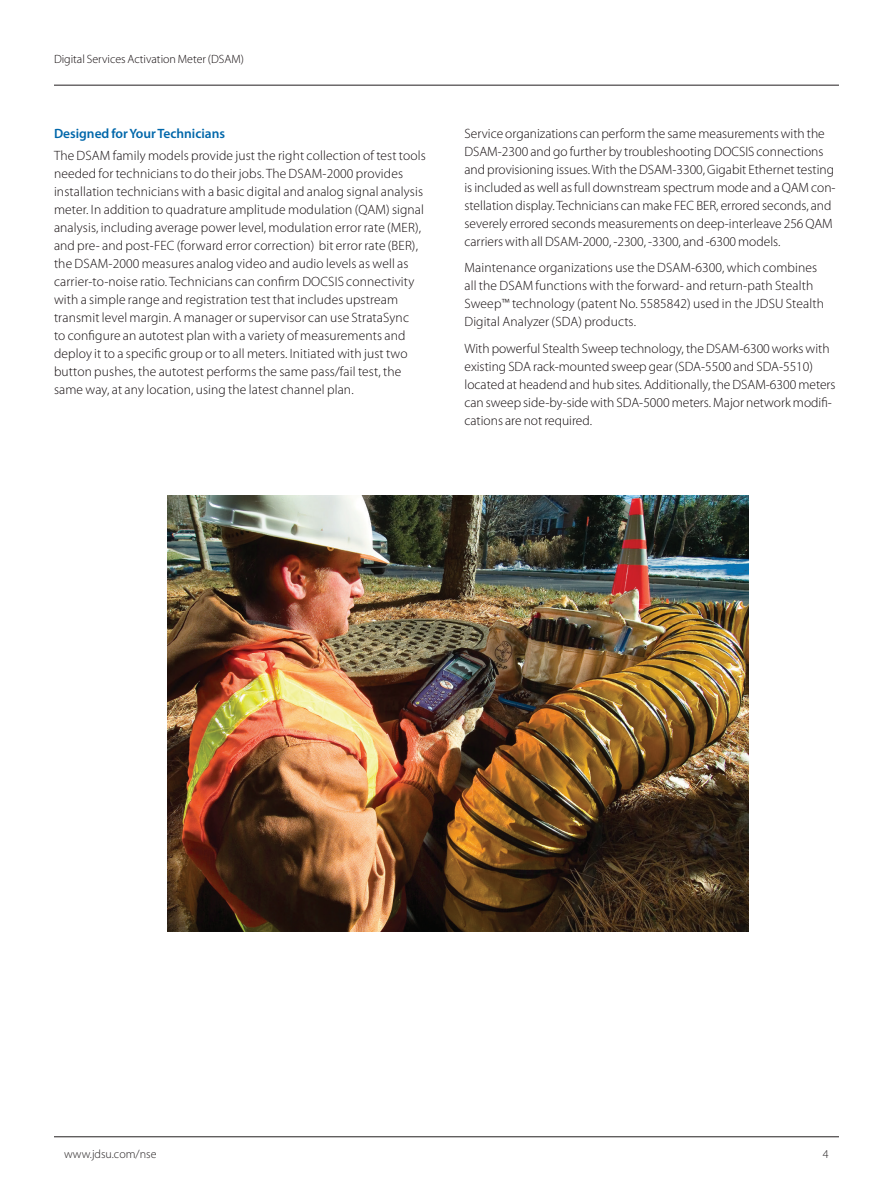
<style>
.page{position:relative;width:893px;height:1191px;background:#fff}
.page>*{position:absolute;margin:0;border:0;box-sizing:border-box;transform-origin:0 0}
.t1{font:300 13.5px/18px "Myriad Pro";letter-spacing:.01em;color:#110a0c}
.t2{font:600 13.5px "Myriad Pro";color:#0067aa}
.t3{font:300 12px "Myriad Pro";color:#110a0c}
.t4{font:300 12px "Myriad Pro";color:#231f20}
</style>
<div class="page">
<hr style="left:54px;top:85px;width:785px;height:1px;background:#231f20">
<hr style="left:54px;top:1136px;width:785px;height:1px;background:#231f20">
<img style="left:168px;top:495px;width:580px;height:437px">
<p class="t3" style="left:54px;top:52px;width:191px">Digital Services Activation Meter (DSAM)</p>
<p class="t2" style="left:54px;top:125px;width:173px">Designed for Your Technicians</p>
<p class="t1" style="left:54px;top:146px;width:373px">The DSAM family models provide just the right collection of test tools needed for technicians to do their jobs. The DSAM-2000 provides installation technicians with a basic digital and analog signal analysis meter. In addition to quadrature amplitude modulation (QAM) signal analysis, including average power level, modulation error rate (MER), and pre- and post-FEC (forward error correction) bit error rate (BER), the DSAM-2000 measures analog video and audio levels as well as carrier-to-noise ratio. Technicians can confirm DOCSIS connectivity with a simple range and registration test that includes upstream transmit level margin. A manager or supervisor can use StrataSync<br>to configure an autotest plan with a variety of measurements and deploy it to a specific group or to all meters. Initiated with just two button pushes, the autotest performs the same pass/fail test, the same way, at any location, using the latest channel plan.</p>
<p class="t1" style="left:464px;top:124px;width:373px">Service organizations can perform the same measurements with the DSAM-2300 and go further by troubleshooting DOCSIS connections and provisioning issues. With the DSAM-3300, Gigabit Ethernet testing is included as well as full downstream spectrum mode and a QAM con&shy;stellation display. Technicians can make FEC BER, errored seconds, and severely errored seconds measurements on deep-interleave 256 QAM carriers with all DSAM-2000, -2300, -3300, and -6300 models.</p>
<p class="t1" style="left:464px;top:258px;width:361px">Maintenance organizations use the DSAM-6300, which combines all the DSAM functions with the forward- and return-path Stealth Sweep™ technology (patent No. 5585842) used in the JDSU Stealth Digital Analyzer (SDA) products.</p>
<p class="t1" style="left:464px;top:339px;width:373px">With powerful Stealth Sweep technology, the DSAM-6300 works with existing SDA rack-mounted sweep gear (SDA-5500 and SDA-5510) located at headend and hub sites. Additionally, the DSAM-6300 meters can sweep side-by-side with SDA-5000 meters. Major network modifi&shy;cations are not required.</p>
<p class="t4" style="left:64px;top:1147px;width:94px">www.jdsu.com/nse</p>
<p class="t4" style="left:823px;top:1147px;width:7px">4</p>
</div>
